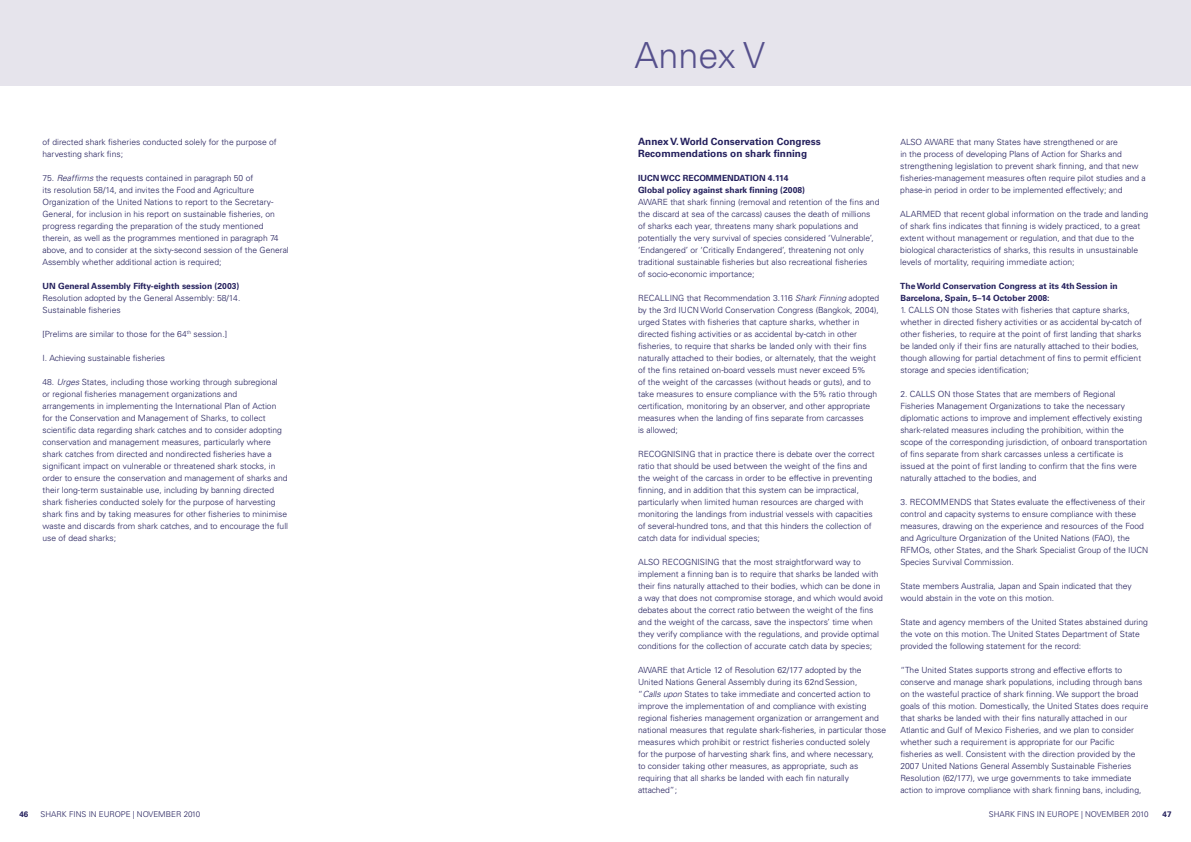
<style>
.page{position:relative;width:1191px;height:842px;background:#fff}
.page>*{position:absolute;margin:0;border:0;box-sizing:border-box;transform-origin:0 0}
.t1{font:300 36px "Univers";color:#56508c}
.t2{font:700 10px/12px "Univers";color:#231f5c}
.t3{font:300 8.5px/12px "Univers";color:#231f5c}
.t4{font:700 8.5px/12px "Univers";color:#231f5c}
.t5{font:300 8px "Univers";color:#231f5c}
.t6{font:700 8px "Univers";color:#231f5c}
.s1{font-style:italic}
</style>
<div class="page">
<div style="left:595px;top:0;width:596px;height:85px;background:#e6e4ec"></div>
<div style="left:0;top:0;width:595px;height:85px;background:#e6e4ec"></div>
<p class="t3" style="left:43px;top:136px;width:236px">of directed shark fisheries conducted solely for the purpose of harvesting shark fins;</p>
<p class="t3" style="left:43px;top:172px;width:248px">75. <span class="s1">Reaffirms</span> the requests contained in paragraph 50 of<br>its resolution 58/14, and invites the Food and Agriculture Organization of the U nited Nations to report to the Secretary-General, for inclusion in his report on sustainable fisheries, on progress regarding the preparation of the study mentioned therein, as well as the programmes mentioned in paragraph 74 above, and to consider at the sixty-second session of the General Assembly whether additional action is required;</p>
<p class="t4" style="left:43px;top:280px;width:198px">UN General Assembly Fifty-eighth session (2003)</p>
<p class="t3" style="left:43px;top:292px;width:199px">Resolution adopted by the General Assembly: 58/14.<br>Sustainable fisheries</p>
<p class="t3" style="left:43px;top:328px;width:186px">[Prelims are similar to those for the 64<sup>th</sup> session.]</p>
<p class="t3" style="left:43px;top:352px;width:124px">I . Achieving sustainable fisheries</p>
<p class="t3" style="left:43px;top:376px;width:247px">48. <span class="s1">Urges</span> States, including those working through subregional<br>or regional fisheries management organizations and arrangements in implementing the I nternational Plan of Action for the Conservation and Management of Sharks, to collect scientific data regarding shark catches and to consider adopting conservation and management measures, particularly where shark catches from directed and nondirected fisheries have a significant impact on vulnerable or threatened shark stocks, in order to ensure the conservation and management of sharks and their long-term sustainable use, including by banning directed shark fisheries conducted solely for the purpose of harvesting shark fins and by taking measures for other fisheries to minimise waste and discards from shark catches, and to encourage the full use of dead sharks;</p>
<h1 class="t1" style="left:634px;top:34px;width:132px">Annex V</h1>
<p class="t2" style="left:638px;top:135px;width:184px">Annex V. World Conservation Congress<br>Recommendations on shark finning</p>
<p class="t4" style="left:638px;top:172px;width:168px">IUCN WCC RECOMMENDATION 4.114<br>Global policy against shark finning (2008)</p>
<p class="t3" style="left:638px;top:196px;width:243px">AWAR E that shark finning (removal and retention of the fins and the discard at sea of the carcass) causes the death of millions of sharks each year, threatens many shark populations and potentially the very survival of species considered ‘Vulnerable’, ‘Endangered’ or ‘Critically Endangered’, threatening not only traditional sustainable fisheries but also recreational fisheries<br>of socio-economic importance;</p>
<p class="t3" style="left:638px;top:292px;width:243px">R ECALLIN G that Recommendation 3.116 <span class="s1">Shark Finning</span> adopted by the 3rd IU CN World Conservation Congress (Bangkok, 2004), urged States with fisheries that capture sharks, whether in directed fishing activities or as accidental by-catch in other fisheries, to require that sharks be landed only with their fins naturally attached to their bodies, or alternately, that the weight of the fins retained on-board vessels must never exceed 5%<br>of the weight of the carcasses (without heads or guts), and to take measures to ensure compliance with the 5% ratio through certification, monitoring by an observer, and other appropriate measures when the landing of fins separate from carcasses<br>is allowed;</p>
<p class="t3" style="left:638px;top:448px;width:238px">R ECOGNI SIN G that in practice there is debate over the correct ratio that should be used between the weight of the fins and the weight of the carcass in order to be effective in preventing finning, and in addition that this system can be impractical, particularly when limited human resources are charged with monitoring the landings from industrial vessels with capacities of several-hundred tons, and that this hinders the collection of catch data for individual species;</p>
<p class="t3" style="left:638px;top:556px;width:246px">ALSO R ECOGNI SIN G that the most straightforward way to implement a finning ban is to require that sharks be landed with their fins naturally attached to their bodies, which can be done in a way that does not compromise storage, and which would avoid debates about the correct ratio between the weight of the fins and the weight of the carcass, save the inspectors’ time when they verify compliance with the regulations, and provide optimal conditions for the collection of accurate catch data by species;</p>
<p class="t3" style="left:638px;top:664px;width:249px">AWAR E that Article 12 of Resolution 62/177 adopted by the<br>U nited Nations General Assembly during its 62nd Session,<br>“<span class="s1">Calls upon</span> States to take immediate and concerted action to improve the implementation of and compliance with existing regional fisheries management organization or arrangement and national measures that regulate shark-fisheries, in particular those measures which prohibit or restrict fisheries conducted solely<br>for the purpose of harvesting shark fins, and where necessary,<br>to consider taking other measures, as appropriate, such as requiring that all sharks be landed with each fin naturally attached”;</p>
<p class="t3" style="left:900px;top:136px;width:247px">ALSO AWAR E that many States have strengthened or are<br>in the process of developing Plans of Action for Sharks and strengthening legislation to prevent shark finning, and that new fisheries-management measures often require pilot studies and a phase-in period in order to be implemented effectively; and</p>
<p class="t3" style="left:900px;top:208px;width:18px">ALARM</p>
<p class="t3" style="left:900px;top:208px;width:249px;text-indent:30px">ED that recent global information on the trade and landing of shark fins indicates that finning is widely practiced, to a great extent without management or regulation, and that due to the biological characteristics of sharks, this results in unsustainable levels of mortality, requiring immediate action;</p>
<p class="t4" style="left:900px;top:280px;width:219px">The World Conservation Congress at its 4th Session in<br>Barcelona, Spain, 5–14 October 2008:</p>
<p class="t3" style="left:900px;top:304px;width:243px">1. CALLS ON those States with fisheries that capture sharks, whether in directed fishery activities or as accidental by-catch of other fisheries, to require at the point of first landing that sharks be landed only if their fins are naturally attached to their bodies, though allowing for partial detachment of fins to permit efficient storage and species identification;</p>
<p class="t3" style="left:900px;top:388px;width:248px">2. CALLS ON those States that are members of Regional Fisheries Management Organizations to take the necessary diplomatic actions to improve and implement effectively existing shark-related measures including the prohibition, within the scope of the corresponding jurisdiction, of onboard transportation of fins separate from shark carcasses unless a certificate is issued at the point of first landing to confirm that the fins were naturally attached to the bodies, and</p>
<p class="t3" style="left:900px;top:496px;width:35px">3. RECOMM</p>
<p class="t3" style="left:900px;top:496px;width:246px;text-indent:49px">EN DS that States evaluate the effectiveness of their control and capacity systems to ensure compliance with these measures, drawing on the experience and resources of the Food and Agriculture Organization of the U nited Nations (FAO</p>
<p class="t3" style="left:1110px;top:532px;width:21px">), the</p>
<p class="t3" style="left:900px;top:544px;width:248px;text-indent:25px">s, other States, and the Shark Specialist Group of the IU CN<br>Species Survival Commission.</p>
<p class="t3" style="left:900px;top:580px;width:233px">State members Australia, Japan and Spain indicated that they would abstain in the vote on this motion.</p>
<p class="t3" style="left:900px;top:616px;width:249px">State and agency members of the U nited States abstained during the vote on this motion. The U nited States Department of State provided the following statement for the record:</p>
<p class="t3" style="left:900px;top:664px;width:249px">“The U nited States supports strong and effective efforts to conserve and manage shark populations, including through bans on the wasteful practice of shark finning. We support the broad goals of this motion. Domestically, the U nited States does require that sharks be landed with their fins naturally attached in our Atlantic and Gulf of Mexico Fisheries, and we plan to consider whether such a requirement is appropriate for our Pacific fisheries as well. Consistent with the direction provided by the 2007 U nited Nations General Assembly Sustainable Fisheries Resolution (62/177), we urge governments to take immediate action to improve compliance with shark finning bans, including,</p>
<p class="t3" style="left:900px;top:544px;width:7px">RFMO</p>
<p class="t6" style="left:19px;top:809px;width:10px">46</p>
<p class="t5" style="left:41px;top:809px;width:161px">Shark fins in Europe | November 2010</p>
<p class="t5" style="left:988px;top:809px;width:161px">Shark fins in Europe | November 2010</p>
<p class="t6" style="left:1162px;top:809px;width:10px">47</p>
</div>
